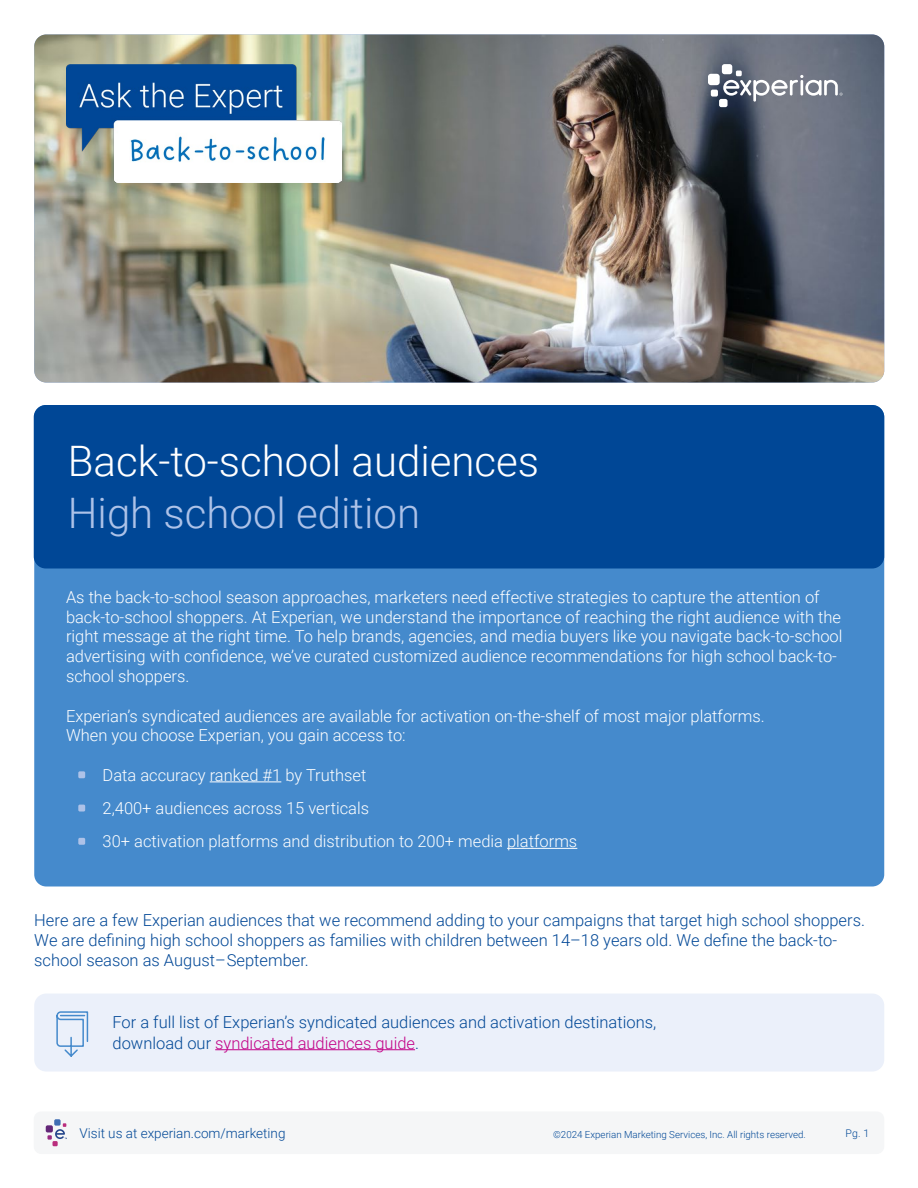
<style>
.page{position:relative;width:918px;height:1188px;background:#fff}
.page>*{position:absolute;margin:0;border:0;box-sizing:border-box;transform-origin:0 0}
.t1{font:300 42px "Roboto";color:#fff}
.t2{font:300 42px "Roboto";color:#adc2e8}
.t3{font:300 16.5px/19.8px "Roboto";color:#fff}
.t4{font:300 16.5px/20.2px "Roboto";color:#004796}
.t5{font:300 13.5px "Roboto";color:#004796}
.t6{font:300 10.5px "Roboto";color:#004796}
.t7{font:300 9.75px "Roboto";color:#004796}
.s1{color:#c20087}
</style>
<div class="page">
<div style="left:34px;top:1112px;width:850px;height:42px;background:#f5f6f7;border-radius:8px"></div>
<div style="left:54px;top:1119px;width:7px;height:7px;background:#406eb3;border-radius:2px"></div>
<div style="left:46px;top:1125px;width:7px;height:7px;background:#632678;border-radius:2px"></div>
<svg style="left:47px;top:1123px;width:20px;height:23px"></svg>
<div style="left:34px;top:405px;width:850px;height:481px;background:#458acc;border-radius:12px"></div>
<div style="left:34px;top:994px;width:850px;height:78px;background:#ebf0fa;border-radius:12px"></div>
<div style="left:34px;top:405px;width:850px;height:163px;background:#004796;border-radius:12px"></div>
<img style="left:34px;top:34px;width:850px;height:348px">
<div style="left:722px;top:64px;width:10px;height:10px;background:#fff;border-radius:3px"></div>
<div style="left:708px;top:74px;width:12px;height:11px;background:#fff;border-radius:3px"></div>
<div style="left:711px;top:90px;width:7px;height:7px;background:#fff;border-radius:2px"></div>
<div style="left:719px;top:99px;width:9px;height:8px;background:#fff;border-radius:2px"></div>
<svg style="left:723px;top:71px;width:120px;height:31px"></svg>
<div style="left:58px;top:64px;width:292px;height:135px;background:#000;opacity:.1"></div>
<img style="left:66px;top:64px;width:276px;height:119px">
<hr style="left:210px;top:781px;width:71px;height:1px;background:#fff">
<div style="left:78px;top:771px;width:7px;height:7px;background:#adc2e8"></div>
<div style="left:78px;top:805px;width:7px;height:7px;background:#adc2e8"></div>
<hr style="left:507px;top:848px;width:70px;height:1px;background:#fff">
<div style="left:78px;top:838px;width:7px;height:7px;background:#adc2e8"></div>
<hr style="left:215px;top:1049px;width:200px;height:1px;background:#c20087">
<svg style="left:56px;top:1011px;width:33px;height:46px"></svg>
<h1 class="t1" style="left:68px;top:431px;width:473px">Back-to-school audiences</h1>
<h1 class="t2" style="left:68px;top:484px;width:354px">High school edition</h1>
<p class="t3" style="left:66px;top:586px;width:778px">As the back-to-school season approaches, marketers need effective strategies to capture the attention of back-to-school shoppers. At Experian, we understand the importance of reaching the right audience with the right message at the right time. To help brands, agencies, and media buyers like you navigate back-to-school advertising with confidence, we’ve curated customized audience recommendations for high school back-to&shy;school shoppers.</p>
<p class="t3" style="left:66px;top:705px;width:700px">Experian’s syndicated audiences are available for activation on-the-shelf of most major platforms.<br>When you choose Experian, you gain access to:</p>
<p class="t3" style="left:103px;top:758px;width:476px;line-height:33.3px">Data accuracy ranked #1 by Truthset<br>2,400+ audiences across 15 verticals<br>30+ activation platforms and distribution to 200+ media platforms</p>
<p class="t4" style="left:34px;top:909px;width:832px">Here are a few Experian audiences that we recommend adding to your campaigns that target high school shoppers.<br>We are defining high school shoppers as families with children between 14–18 years old. We define the back-to&shy;school season as August–September.</p>
<p class="t4" style="left:112px;top:1012px;width:545px">For a full list of Experian’s syndicated audiences and activation destinations, download our <span class="s1">syndicated audiences guide</span>.</p>
<p class="t5" style="left:80px;top:1123px;width:208px">Visit us at experian.com/marketing</p>
<p class="t7" style="left:553px;top:1127px;width:254px">©2024 Experian Marketing Services, Inc. All rights reserved.</p>
<p class="t6" style="left:846px;top:1126px;width:25px">Pg. 1</p>
</div>
